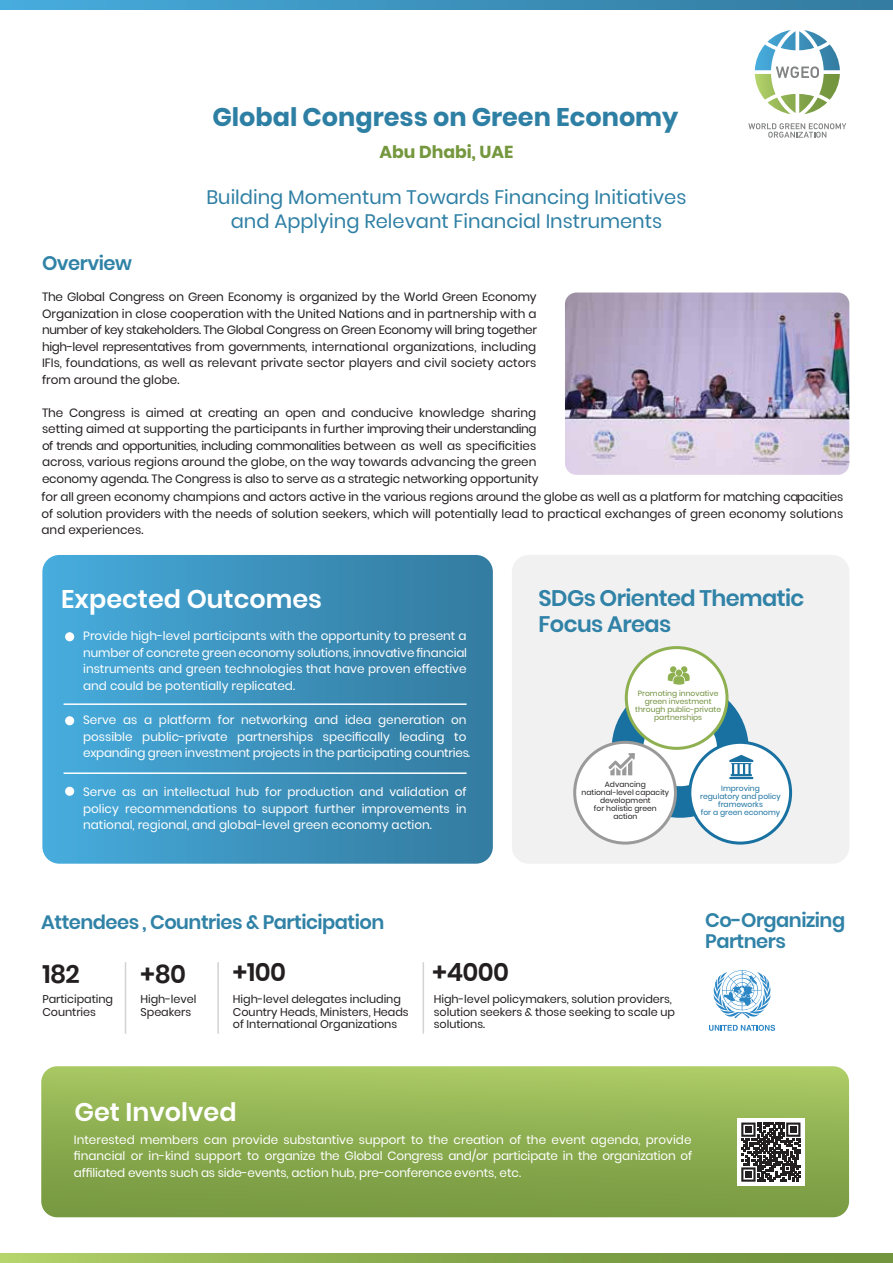
<style>
.page{position:relative;width:893px;height:1263px;background:#fff}
.page>*{position:absolute;margin:0;border:0;box-sizing:border-box;transform-origin:0 0}
.t1{font:700 25.5px "Poppins";color:#2e7fa4}
.t2{font:600 25.5px "Poppins";color:#fff}
.t3{font:600 25.2px "Poppins";letter-spacing:-.025em;color:#231f20}
.t4{font:600 22.5px/25.5px "Poppins";letter-spacing:-.025em;color:#3082a7}
.t5{font:19.5px/23.4px "Poppins";color:#2e7fa4;text-align:center}
.t6{font:600 19.5px/21px "Poppins";letter-spacing:-.025em;color:#3082a7}
.t7{font:700 17.25px "Poppins";color:#75973e}
.t8{font:12px/16.5px "Poppins";color:#231f20;text-align:justify}
.t9{font:12px/16.5px "Poppins";color:#fff;text-align:justify}
.t10{font:11.25px/12.6px "Poppins";letter-spacing:-.005em;color:#231f20}
.t11{font:7.5px/7.9px "Poppins";color:#6f8f3b;text-align:center}
.t12{font:7.5px/7.9px "Poppins";color:#231f20;text-align:center}
.t13{font:7.5px/7.9px "Poppins";color:#1871a1;text-align:center}
</style>
<div class="page">
<div style="left:512px;top:555px;width:337px;height:309px;background:#f1f1f2;border-radius:17px"></div>
<svg style="left:41px;top:1066px;width:808px;height:151px;background:#8faf52"></svg>
<svg style="left:0;top:0;width:893px;height:9px;background:#3c92bd"></svg>
<svg style="left:0;top:1254px;width:893px;height:9px;background:#8aab4e"></svg>
<svg style="left:755px;top:30px;width:85px;height:84px"></svg>
<svg style="left:748px;top:123px;width:98px;height:15px"></svg>
<img style="left:565px;top:292px;width:284px;height:183px">
<div style="left:612px;top:681px;width:137px;height:137px;background:#1871a1;border-radius:50%"></div>
<svg style="left:643px;top:712px;width:74px;height:74px"></svg>
<div style="left:626px;top:648px;width:101px;height:100px;background:#fff;border-radius:50%"></div>
<div style="left:625px;top:646px;width:103px;height:104px;border:3px solid #8fb051;border-radius:50%"></div>
<div style="left:690px;top:742px;width:101px;height:101px;background:#fff;border-radius:50%"></div>
<div style="left:688px;top:741px;width:104px;height:103px;border:3px solid #1871a1;border-radius:50%"></div>
<div style="left:575px;top:742px;width:100px;height:101px;background:#fff;border-radius:50%"></div>
<div style="left:573px;top:741px;width:104px;height:103px;border:3px solid #9a9a9a;border-radius:50%"></div>
<svg style="left:668px;top:666px;width:22px;height:19px"></svg>
<svg style="left:608px;top:753px;width:27px;height:22px"></svg>
<hr style="left:729px;top:777px;width:24px;height:2px;background:#1871a1">
<svg style="left:729px;top:755px;width:24px;height:21px"></svg>
<svg style="left:42px;top:555px;width:451px;height:309px;background:#3d93bd"></svg>
<svg style="left:713px;top:970px;width:58px;height:48px"></svg>
<svg style="left:709px;top:1025px;width:66px;height:6px"></svg>
<hr style="left:64px;top:703px;width:403px;height:2px;background:#fff">
<hr style="left:64px;top:772px;width:403px;height:2px;background:#fff">
<div style="left:65px;top:632px;width:9px;height:9px;background:#fff;border-radius:50%"></div>
<div style="left:65px;top:716px;width:9px;height:9px;background:#fff;border-radius:50%"></div>
<div style="left:65px;top:787px;width:9px;height:9px;background:#fff;border-radius:50%"></div>
<hr style="left:125px;top:962px;width:1px;height:72px;background:#d1d3d4">
<hr style="left:217px;top:962px;width:2px;height:72px;background:#d1d3d4">
<hr style="left:423px;top:962px;width:1px;height:72px;background:#d1d3d4">
<div style="left:737px;top:1118px;width:67px;height:68px;background:#fff"></div>
<svg style="left:741px;top:1122px;width:59px;height:60px"></svg>
<h1 class="t1" style="left:212px;top:103px;width:467px">Global Congress on Green Economy</h1>
<h3 class="t7" style="left:380px;top:142px;width:135px">Abu Dhabi, UAE</h3>
<h3 class="t6" style="left:42px;top:252px;width:91px">Overview</h3>
<h3 class="t5" style="left:207px;top:186px;width:481px">Building Momentum Towards Financing Initiatives and Applying Relevant Financial Instruments</h3>
<p class="t8" style="left:42px;top:289px;width:496px">The Global Congress on Green Economy is organized by the World Green Economy Organization in close cooperation with the United Nations and in partnership with a number of key stakeholders. The Global Congress on Green Economy will bring together high-level representatives from governments, international organizations, including IFIs, foundations, as well as relevant private sector players and civil society actors from around the globe.</p>
<p class="t8" style="left:42px;top:404px;width:498px;text-align:left">The Congress is aimed at creating an open and conducive knowledge sharing setting aimed at supporting the participants in further improving their understanding of trends and opportunities, including commonalities between as well as specificities across, various regions around the globe, on the way towards advancing the green economy agenda. The Congress is also to serve as a strategic networking opportunity</p>
<p class="t8" style="left:42px;top:489px;width:803px">for all green economy champions and actors active in the various regions around the globe as well as a platform for matching capacities of solution providers with the needs of solution seekers, which will potentially lead to practical exchanges of green economy solutions and experiences.</p>
<h1 class="t2" style="left:61px;top:584px;width:262px">Expected Outcomes</h1>
<p class="t9" style="left:83px;top:628px;width:385px">Provide high-level participants with the opportunity to present a number of concrete green economy solutions, innovative financial instruments and green technologies that have proven effective and could be potentially replicated.</p>
<p class="t9" style="left:83px;top:712px;width:389px;text-align:left">Serve as a platform for networking and idea generation on possible public-private partnerships specifically leading to expanding green investment projects in the participating countries.</p>
<p class="t9" style="left:83px;top:784px;width:385px">Serve as an intellectual hub for production and validation of policy recommendations to support further improvements in national, regional, and global-level green economy action.</p>
<h3 class="t6" style="left:41px;top:911px;width:345px">Attendees , Countries &amp; Participation</h3>
<h3 class="t4" style="left:539px;top:586px;width:267px">SDGs Oriented Thematic<br>Focus Areas</h3>
<p class="t11" style="left:635px;top:689px;width:87px">Promoting innovative green investment through public-private partnerships</p>
<p class="t12" style="left:582px;top:780px;width:89px">Advancing national-level capacity development<br>for holistic green action</p>
<p class="t13" style="left:700px;top:784px;width:82px">Improving<br>regulatory and policy frameworks<br>for a green economy</p>
<h3 class="t6" style="left:705px;top:910px;width:142px">Co-Organizing<br>Partners</h3>
<h2 class="t3" style="left:42px;top:959px;width:39px">182</h2>
<h2 class="t3" style="left:432px;top:958px;width:78px">+4000</h2>
<p class="t10" style="left:42px;top:993px;width:72px">Participating<br>Countries</p>
<p class="t10" style="left:434px;top:993px;width:243px">High-level policymakers, solution providers, solution seekers &amp; those seeking to scale up solutions.</p>
<h2 class="t3" style="left:233px;top:958px;width:55px">+100</h2>
<p class="t10" style="left:233px;top:993px;width:177px">High-level delegates including<br>Country Heads, Ministers, Heads of International Organizations</p>
<h2 class="t3" style="left:141px;top:959px;width:47px">+80</h2>
<p class="t10" style="left:141px;top:993px;width:57px">High-level<br>Speakers</p>
<h1 class="t2" style="left:75px;top:1097px;width:164px">Get Involved</h1>
<p class="t9" style="left:74px;top:1131px;width:620px">Interested members can provide substantive support to the creation of the event agenda, provide financial or in-kind support to organize the Global Congress and/or participate in the organization of affiliated events such as side-events, action hub, pre-conference events, etc.</p>
</div>
